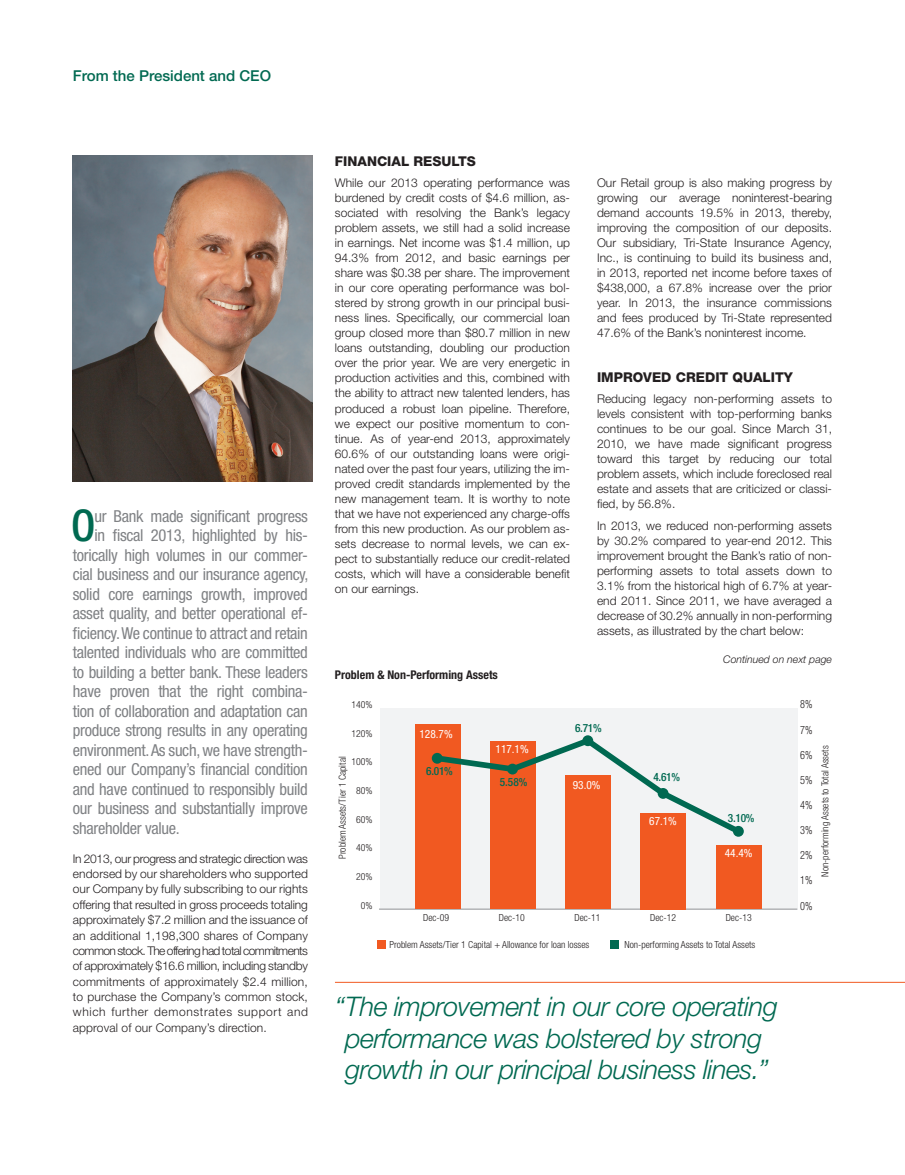
<style>
.page{position:relative;width:905px;height:1175px;background:#fff}
.page>*{position:absolute;margin:0;border:0;box-sizing:border-box;transform-origin:0 0}
.t1{font:500 condensed 43.8px "Helvetica Neue";color:#006951}
.t2{font:italic 300 27px/31.5px "Helvetica Neue";letter-spacing:-.02em;color:#006951;text-align:center}
.t3{font:condensed 16.5px "Helvetica Neue";letter-spacing:-.02em;color:#808285}
.t4{font:500 15px "Helvetica Neue";color:#006951}
.t5{font:800 13.5px "Helvetica Neue";color:#231f20}
.t6{font:300 12px/15px "Helvetica Neue";color:#231f20;text-align:justify}
.t7{font:700 condensed 12px "Helvetica Neue";color:#231f20}
.t8{font:condensed 11.4px "Helvetica Neue";color:#fff}
.t9{font:500 condensed 11.4px "Helvetica Neue";letter-spacing:-.025em;color:#006951}
.t10{font:300 condensed 11.4px "Helvetica Neue";color:#231f20;scale:.9 1}
.t11{font:italic 300 10.5px "Helvetica Neue";color:#231f20}
.t12{font:300 condensed 9.75px "Helvetica Neue";color:#231f20}
</style>
<div class="page">
<img style="left:73px;top:155px;width:239px;height:326px">
<div style="left:380px;top:708px;width:417px;height:201px;background:#f2f3f4"></div>
<hr style="left:379px;top:908px;width:418px;height:1px;background:#939598">
<div style="left:716px;top:845px;width:45px;height:64px;background:#f15921"></div>
<div style="left:640px;top:813px;width:46px;height:96px;background:#f15921"></div>
<div style="left:565px;top:775px;width:45px;height:134px;background:#f15921"></div>
<div style="left:490px;top:741px;width:45px;height:168px;background:#f15921"></div>
<div style="left:415px;top:724px;width:45px;height:185px;background:#f15921"></div>
<div style="left:610px;top:939px;width:9px;height:9px;background:#006951"></div>
<div style="left:377px;top:939px;width:9px;height:9px;background:#f15921"></div>
<svg style="left:431px;top:732px;width:313px;height:107px"></svg>
<div style="left:733px;top:826px;width:10px;height:10px;background:#006951;border-radius:50%"></div>
<div style="left:657px;top:788px;width:11px;height:10px;background:#006951;border-radius:50%"></div>
<div style="left:582px;top:735px;width:11px;height:11px;background:#006951;border-radius:50%"></div>
<div style="left:507px;top:763px;width:11px;height:11px;background:#006951;border-radius:50%"></div>
<div style="left:432px;top:753px;width:10px;height:10px;background:#006951;border-radius:50%"></div>
<hr style="left:335px;top:981px;width:569px;height:1px;background:#f15921">
<p class="t4" style="left:73px;top:67px;width:200px">From the President and CEO</p>
<h1 class="t1" style="left:71px;top:499px;width:26px">O</h1>
<h3 class="t3" style="left:95px;top:506px;width:215px">ur Bank made significant progress</h3>
<h3 class="t3" style="left:95px;top:526px;width:215px">in fiscal 2013, highlighted by his-</h3>
<h3 class="t3" style="left:73px;top:545px;width:236px">torically high volumes in our commer-</h3>
<h3 class="t3" style="left:73px;top:565px;width:237px">cial business and our insurance agency,</h3>
<h3 class="t3" style="left:73px;top:584px;width:236px">solid core earnings growth, improved</h3>
<h3 class="t3" style="left:73px;top:604px;width:236px">asset quality, and better operational ef-</h3>
<h3 class="t3" style="left:73px;top:623px;width:236px">ficiency. We continue to attract and retain</h3>
<h3 class="t3" style="left:73px;top:643px;width:236px">talented individuals who are committed</h3>
<h3 class="t3" style="left:73px;top:662px;width:236px">to building a better bank. These leaders</h3>
<h3 class="t3" style="left:73px;top:682px;width:236px">have proven that the right combina-</h3>
<h3 class="t3" style="left:73px;top:701px;width:236px">tion of collaboration and adaptation can</h3>
<h3 class="t3" style="left:73px;top:721px;width:236px">produce strong results in any operating</h3>
<h3 class="t3" style="left:73px;top:740px;width:236px">environment. As such, we have strength-</h3>
<h3 class="t3" style="left:73px;top:760px;width:236px">ened our Company’s financial condition</h3>
<h3 class="t3" style="left:73px;top:779px;width:236px">and have continued to responsibly build</h3>
<h3 class="t3" style="left:73px;top:799px;width:236px">our business and substantially improve</h3>
<h3 class="t3" style="left:73px;top:818px;width:108px">shareholder value.</h3>
<p class="t6" style="left:73px;top:850px;width:237px;line-height:15.5px">In 2013, our progress and strategic direction was endorsed by our shareholders who supported our Company by fully subscribing to our rights offering that resulted in gross proceeds totaling approximately $7.2 million and the issuance of an additional 1,198,300 shares of Company common stock. The offering had total commitments of approximately $16.6 million, including standby commitments of approximately $2.4 million, to purchase the Company’s common stock, which further demonstrates support and approval of our Company’s direction.</p>
<p class="t5" style="left:335px;top:153px;width:142px">FINANCIAL RESULTS</p>
<p class="t6" style="left:335px;top:175px;width:236px">While our 2013 operating performance was burdened by credit costs of $4.6 million, as&shy;sociated with resolving the Bank’s legacy problem assets, we still had a solid increase in earnings. Net income was $1.4 million, up 94.3% from 2012, and basic earnings per share was $0.38 per share. The improvement in our core operating performance was bol&shy;stered by strong growth in our principal busi&shy;ness lines. Specifically, our commercial loan group closed more than $80.7 million in new loans outstanding, doubling our production over the prior year. We are very energetic in production activities and this, combined with the ability to attract new talented lenders, has produced a robust loan pipeline. Therefore, we expect our positive momentum to con&shy;tinue. As of year-end 2013, approximately 60.6% of our outstanding loans were origi&shy;nated over the past four years, utilizing the im&shy;proved credit standards implemented by the new management team. It is worthy to note that we have not experienced any charge-offs from this new production. As our problem as&shy;sets decrease to normal levels, we can ex&shy;pect to substantially reduce our credit-related costs, which will have a considerable benefit on our earnings.</p>
<p class="t6" style="left:597px;top:174px;width:236px">Our Retail group is also making progress by growing our average noninterest-bearing demand accounts 19.5% in 2013, thereby, improving the composition of our deposits.<br>Our subsidiary, Tri-State Insurance Agency, Inc., is continuing to build its business and, in 2013, reported net income before taxes of $438,000, a 67.8% increase over the prior year. In 2013, the insurance commissions and fees produced by Tri-State represented 47.6% of the Bank’s noninterest income.</p>
<p class="t5" style="left:597px;top:369px;width:197px">IMPROVED CREDIT QUALITY</p>
<p class="t6" style="left:597px;top:391px;width:236px">Reducing legacy non-performing assets to levels consistent with top-performing banks continues to be our goal. Since March 31, 2010, we have made significant progress toward this target by reducing our total problem assets, which include foreclosed real estate and assets that are criticized or classi&shy;fied, by 56.8%.</p>
<p class="t6" style="left:597px;top:518px;width:236px">In 2013, we reduced non-performing assets by 30.2% compared to year-end 2012. This improvement brought the Bank’s ratio of non&shy;performing assets to total assets down to 3.1% from the historical high of 6.7% at year&shy;end 2011. Since 2011, we have averaged a decrease of 30.2% annually in non-performing assets, as illustrated by the chart below:</p>
<p class="t11" style="left:723px;top:653px;width:110px">Continued on next page</p>
<p class="t7" style="left:335px;top:667px;width:164px">Problem &amp; Non-Performing Assets</p>
<p class="t12" style="left:351px;top:699px;width:23px">140%</p>
<p class="t10" style="left:800px;top:698px;width:15px">8%</p>
<p class="t12" style="left:351px;top:727px;width:23px">120%</p>
<p class="t8" style="left:419px;top:727px;width:35px">128.7%</p>
<p class="t9" style="left:575px;top:721px;width:28px">6.71%</p>
<p class="t10" style="left:800px;top:723px;width:15px">7%</p>
<p class="t12" style="left:336px;top:859px;width:104px;rotate:-90deg">Problem Assets/Tier 1 Capital</p>
<p class="t9" style="left:426px;top:763px;width:28px">6.01%</p>
<p class="t12" style="left:351px;top:756px;width:23px">100%</p>
<p class="t12" style="left:356px;top:785px;width:18px">80%</p>
<p class="t12" style="left:356px;top:813px;width:18px">60%</p>
<p class="t12" style="left:356px;top:842px;width:18px">40%</p>
<p class="t12" style="left:356px;top:871px;width:18px">20%</p>
<p class="t8" style="left:495px;top:742px;width:35px">117.1%</p>
<p class="t9" style="left:499px;top:775px;width:29px">5.58%</p>
<p class="t8" style="left:572px;top:778px;width:29px">93.0%</p>
<p class="t9" style="left:653px;top:770px;width:28px">4.61%</p>
<p class="t8" style="left:649px;top:814px;width:29px">67.1%</p>
<p class="t9" style="left:727px;top:811px;width:28px">3.10%</p>
<p class="t8" style="left:724px;top:846px;width:29px">44.4%</p>
<p class="t10" style="left:800px;top:748px;width:15px">6%</p>
<p class="t10" style="left:800px;top:773px;width:15px">5%</p>
<p class="t10" style="left:800px;top:798px;width:15px">4%</p>
<p class="t10" style="left:800px;top:823px;width:15px">3%</p>
<p class="t10" style="left:800px;top:848px;width:15px">2%</p>
<p class="t10" style="left:800px;top:873px;width:15px">1%</p>
<p class="t12" style="left:819px;top:876px;width:132px;rotate:-90deg">Non-performing Assets to Total Assets</p>
<p class="t12" style="left:361px;top:899px;width:13px">0%</p>
<p class="t10" style="left:800px;top:899px;width:15px">0%</p>
<p class="t12" style="left:423px;top:912px;width:27px">Dec-09</p>
<p class="t12" style="left:389px;top:939px;width:201px">Problem Assets/Tier 1 Capital + Allowance for loan losses</p>
<p class="t12" style="left:624px;top:939px;width:132px">Non-performing Assets to Total Assets</p>
<p class="t12" style="left:498px;top:912px;width:27px">Dec-10</p>
<p class="t12" style="left:574px;top:912px;width:27px">Dec-11</p>
<p class="t12" style="left:650px;top:912px;width:27px">Dec-12</p>
<p class="t12" style="left:725px;top:912px;width:27px">Dec-13</p>
<h2 class="t2" style="left:335px;top:990px;width:444px">“The improvement in our core operating performance was bolstered by strong growth in our principal business lines.”</h2>
</div>
